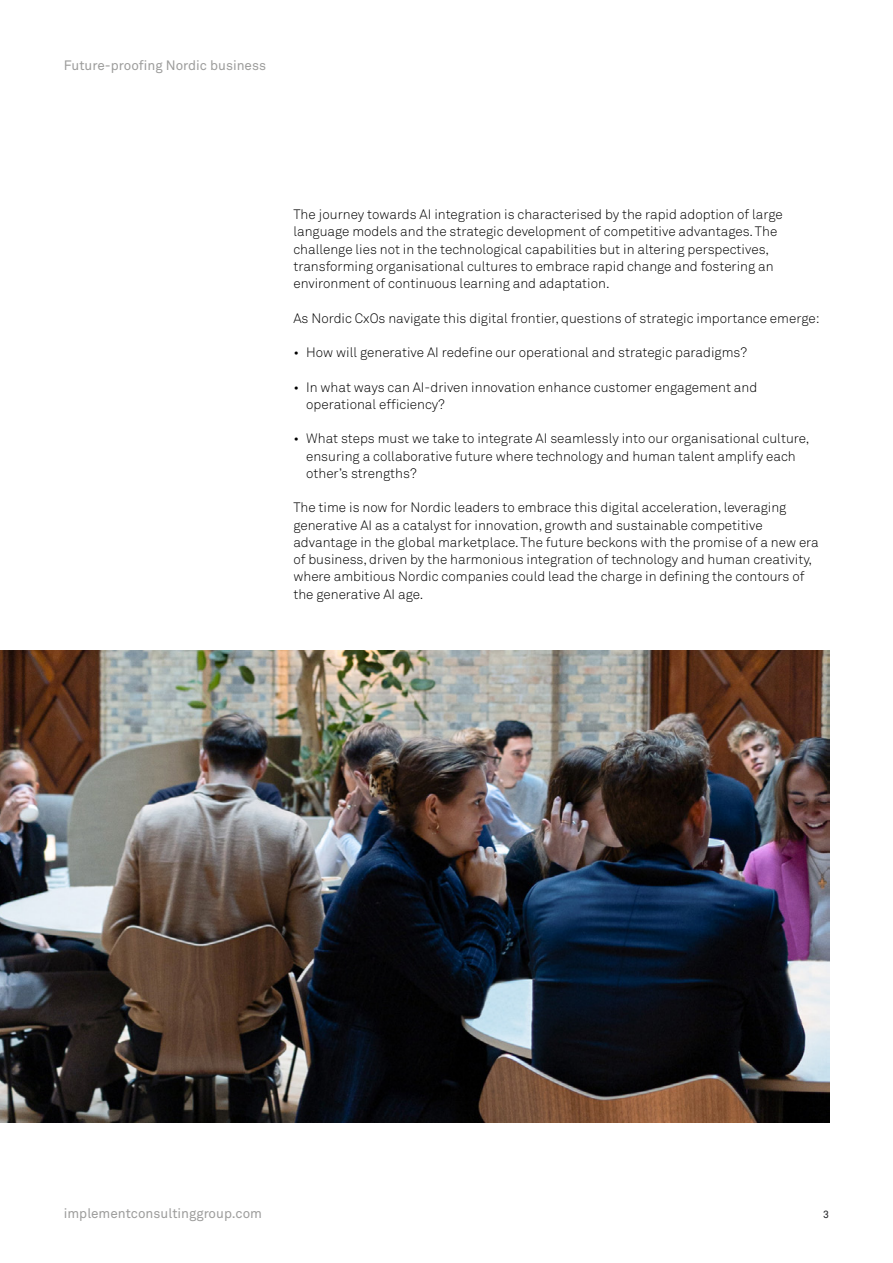
<style>
.page{position:relative;width:893px;height:1263px;background:#fff}
.page>*{position:absolute;margin:0;border:0;box-sizing:border-box;transform-origin:0 0}
.t1{font:13.5px/17.2px "Akkurat Light Pro";color:#000}
.t2{font:13.5px "Akkurat Pro";color:#9d9d9c}
.t3{font:10.5px "Akkurat Pro";color:#1f2023}
</style>
<div class="page">
<img style="left:0;top:650px;width:829px;height:473px">
<p class="t2" style="left:64px;top:58px;width:204px">Future-proofing Nordic business</p>
<p class="t1" style="left:293px;top:206px;width:491px">The journey towards AI integration is characterised by the rapid adoption of large language models and the strategic development of competitive advantages. The challenge lies not in the technological capabilities but in altering perspectives, transforming organisational cultures to embrace rapid change and fostering an environment of continuous learning and adaptation.</p>
<p class="t1" style="left:293px;top:309px;width:528px">As Nordic CxOs navigate this digital frontier, questions of strategic importance emerge:</p>
<p class="t1" style="left:293px;top:344px;width:455px">• How will generative AI redefine our operational and strategic paradigms?</p>
<p class="t1" style="left:306px;top:378px;width:453px;text-indent:-13px">• In what ways can AI-driven innovation enhance customer engagement and operational efficiency?</p>
<p class="t1" style="left:306px;top:430px;width:505px;text-indent:-13px">• What steps must we take to integrate AI seamlessly into our organisational culture, ensuring a collaborative future where technology and human talent amplify each other’s strengths?</p>
<p class="t1" style="left:293px;top:499px;width:527px">The time is now for Nordic leaders to embrace this digital acceleration, leveraging generative AI as a catalyst for innovation, growth and sustainable competitive advantage in the global marketplace. The future beckons with the promise of a new era of business, driven by the harmonious integration of technology and human creativity, where ambitious Nordic companies could lead the charge in defining the contours of the generative AI age.</p>
<p class="t2" style="left:64px;top:1206px;width:200px">implementconsultinggroup.com</p>
<p class="t3" style="left:823px;top:1208px;width:7px">3</p>
</div>
